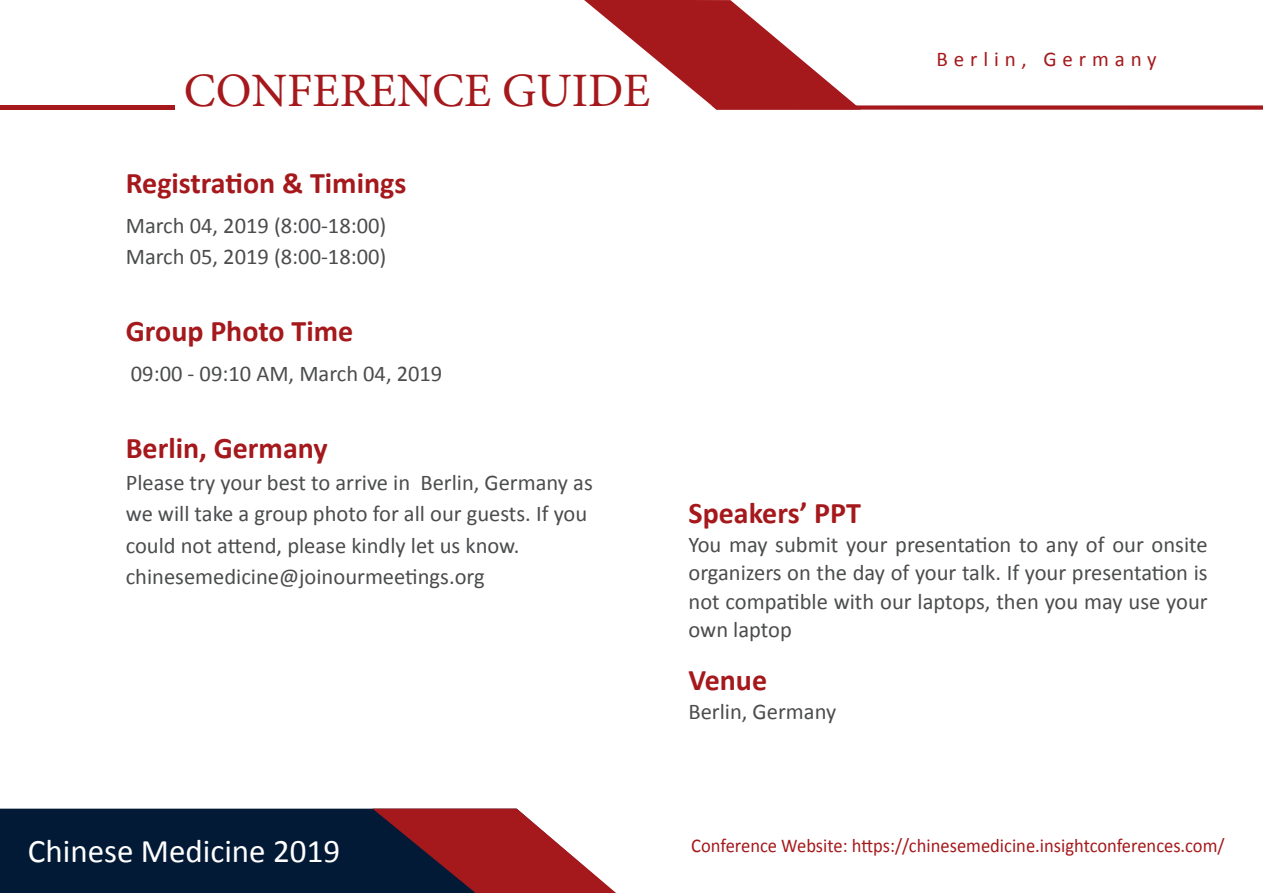
<style>
.page{position:relative;width:1263px;height:893px;background:#fff}
.page>*{position:absolute;margin:0;border:0;box-sizing:border-box;transform-origin:0 0}
.t1{font:48px "Minion Pro";color:#a5181b}
.t2{font:33px "Calibri";color:#fff}
.t3{font:700 30px "Calibri";color:#a5181b}
.t4{font:22.5px/28.5px "Calibri";color:#4b4c4d}
.t5{font:21px "Calibri";letter-spacing:.28em;color:#a5181b}
.t6{font:19.5px "Calibri";color:#a5181b;scale:.95 1}
</style>
<div class="page">
<div style="left:0;top:809px;width:372px;height:84px;background:#031a36"></div>
<svg style="left:372px;top:809px;width:244px;height:84px"></svg>
<svg style="left:584px;top:0;width:679px;height:110px"></svg>
<div style="left:0;top:105px;width:174px;height:5px;background:#a5181b"></div>
<p class="t1" style="left:184px;top:59px;width:468px">CONFERENCE GUIDE</p>
<p class="t3" style="left:126px;top:164px;width:282px">Registration &amp; Timings</p>
<p class="t4" style="left:126px;top:211px;width:262px">March 04, 2019 (8:00-18:00)</p>
<p class="t4" style="left:126px;top:243px;width:262px">March 05, 2019 (8:00-18:00)</p>
<p class="t3" style="left:126px;top:312px;width:229px">Group Photo Time</p>
<p class="t4" style="left:131px;top:360px;width:313px">09:00 - 09:10 AM, March 04, 2019</p>
<p class="t3" style="left:126px;top:429px;width:203px">Berlin, Germany</p>
<p class="t4" style="left:126px;top:467px;width:468px;line-height:31.5px">Please try your best to arrive in Berlin, Germany as we will take a group photo for all our guests. If you could not attend, please kindly let us know.</p>
<p class="t4" style="left:126px;top:563px;width:360px">chinesemedicine@joinourmeetings.org</p>
<p class="t5" style="left:936px;top:46px;width:222px">Berlin, Germany</p>
<p class="t3" style="left:688px;top:494px;width:174px">Speakers’ PPT</p>
<p class="t4" style="left:688px;top:530px;width:521px;text-align:justify">You may submit your presentation to any of our onsite organizers on the day of your talk. If your presentation is not compatible with our laptops, then you may use your own laptop</p>
<p class="t3" style="left:688px;top:661px;width:80px">Venue</p>
<p class="t4" style="left:688px;top:697px;width:149px">Berlin, Germany</p>
<p class="t2" style="left:28px;top:831px;width:314px">Chinese Medicine 2019</p>
<p class="t6" style="left:691px;top:833px;width:563px">Conference Website: https://chinesemedicine.insightconferences.com/</p>
</div>
